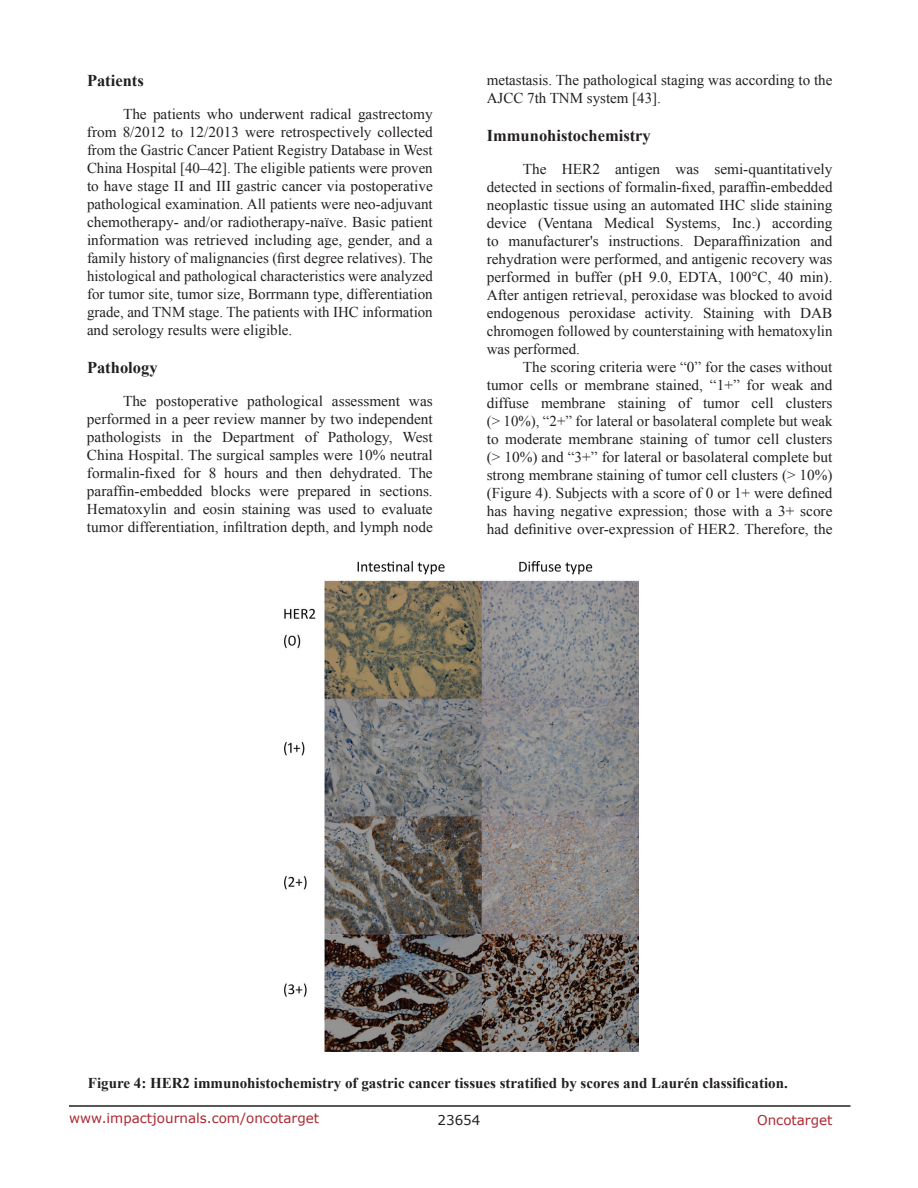
<style>
.page{position:relative;width:918px;height:1188px;background:#fff}
.page>*{position:absolute;margin:0;border:0;box-sizing:border-box;transform-origin:0 0}
.t1{font:700 16.5px "Times New Roman";color:#231f20}
.t2{font:15px/18px "Times New Roman";color:#231f20;text-align:justify}
.t3{font:700 15px "Times New Roman";color:#231f20}
.t4{font:13.5px "Verdana";color:#ac2830}
.t5{font:13.5px "Verdana";color:#231f20}
</style>
<div class="page">
<hr style="left:69px;top:1105px;width:781px;height:2px;background:#231f20">
<img style="left:284px;top:561px;width:355px;height:491px">
<p class="t1" style="left:87px;top:69px;width:58px">Patients</p>
<p class="t2" style="left:87px;top:105px;width:347px;text-indent:36px">The patients who underwent radical gastrectomy from 8/2012 to 12/2013 were retrospectively collected from the Gastric Cancer Patient Registry Database in West China Hospital [40–42]. The eligible patients were proven to have stage II and III gastric cancer via postoperative pathological examination. All patients were neo-adjuvant chemotherapy- and/or radiotherapy-naïve. Basic patient information was retrieved including age, gender, and a family history of malignancies (first degree relatives). The histological and pathological characteristics were analyzed for tumor site, tumor size, Borrmann type, differentiation grade, and TNM stage. The patients with IHC information and serology results were eligible.</p>
<p class="t1" style="left:87px;top:356px;width:72px">Pathology</p>
<p class="t2" style="left:87px;top:392px;width:347px;text-indent:36px">The postoperative pathological assessment was performed in a peer review manner by two independent pathologists in the Department of Pathology, West China Hospital. The surgical samples were 10% neutral formalin-fixed for 8 hours and then dehydrated. The paraffin-embedded blocks were prepared in sections.<br>Hematoxylin and eosin staining was used to evaluate tumor differentiation, infiltration depth, and lymph node</p>
<p class="t2" style="left:487px;top:71px;width:347px">metastasis. The pathological staging was according to the<br>AJCC 7th TNM system [43].</p>
<p class="t1" style="left:487px;top:124px;width:166px">Immunohistochemistry</p>
<p class="t2" style="left:487px;top:160px;width:347px;text-indent:36px">The HER2 antigen was semi-quantitatively detected in sections of formalin-fixed, paraffin-embedded neoplastic tissue using an automated IHC slide staining device (Ventana Medical Systems, Inc.) according to manufacturer's instructions. Deparaffinization and rehydration were performed, and antigenic recovery was performed in buffer (pH 9.0, EDTA, 100°C, 40 min).<br>After antigen retrieval, peroxidase was blocked to avoid endogenous peroxidase activity. Staining with DAB chromogen followed by counterstaining with hematoxylin was performed.</p>
<p class="t2" style="left:487px;top:358px;width:347px;text-indent:36px">The scoring criteria were “0” for the cases without tumor cells or membrane stained, “1+” for weak and diffuse membrane staining of tumor cell clusters (&gt; 10%), “2+” for lateral or basolateral complete but weak to moderate membrane staining of tumor cell clusters (&gt; 10%) and “3+” for lateral or basolateral complete but strong membrane staining of tumor cell clusters (&gt; 10%) (Figure 4). Subjects with a score of 0 or 1+ were defined has having negative expression; those with a 3+ score had definitive over-expression of HER2. Therefore, the</p>
<p class="t3" style="left:88px;top:1073px;width:701px">Figure 4: HER2 immunohistochemistry of gastric cancer tissues stratified by scores and Laurén classification.</p>
<p class="t4" style="left:69px;top:1109px;width:252px">www.impactjournals.com/oncotarget</p>
<p class="t5" style="left:438px;top:1111px;width:44px">23654</p>
<p class="t4" style="left:757px;top:1111px;width:77px">Oncotarget</p>
</div>
